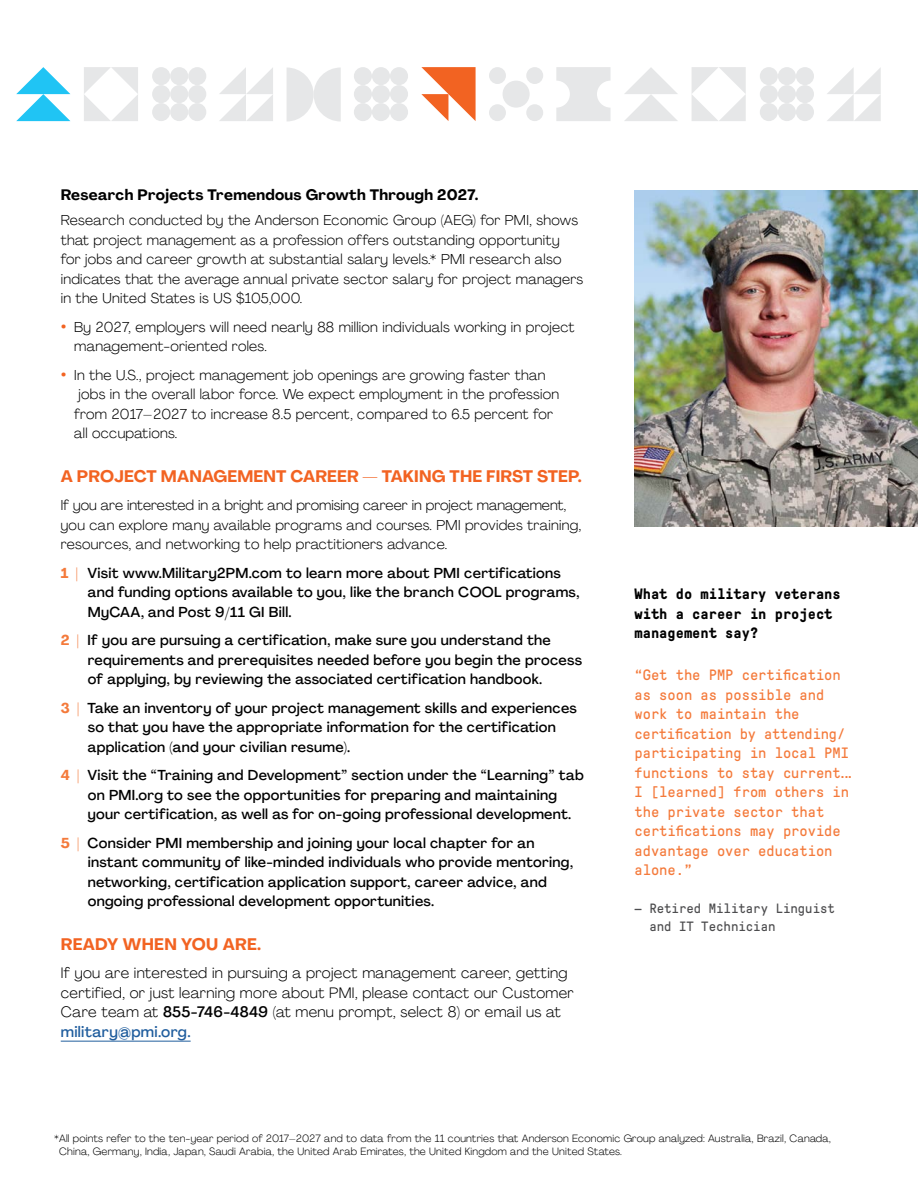
<style>
.page{position:relative;width:918px;height:1188px;background:#fff}
.page>*{position:absolute;margin:0;border:0;box-sizing:border-box;transform-origin:0 0}
.t1{font:700 16.5px "Agrandir";letter-spacing:.01em;color:#f26322}
.t2{font:15px/19.5px "GT Pressura Mono";color:#f47a3b}
.t3{font:300 15px/19.5px "Agrandir";letter-spacing:.02em;color:#000}
.t4{font:700 15px/19.5px "GT Pressura Mono";color:#000}
.t5{font:700 15px "Agrandir";letter-spacing:.02em;color:#000}
.t6{font:500 14.25px/19.5px "Agrandir";letter-spacing:.02em;color:#000}
.t7{font:300 14.25px/19.5px "Agrandir";letter-spacing:.02em;color:#000}
.t8{font:13.5px/18px "GT Pressura Mono";color:#4d4d4f}
.t9{font:300 10.5px/13.5px "Agrandir";letter-spacing:.02em;color:#000}
.s1{font-weight:400;font-size:21px;color:#f26322}
.s2{font-weight:700;color:#f47a3b}
.s3{font-weight:500}
.s4{font-weight:500;color:#215e9e}
</style>
<div class="page">
<hr style="left:61px;top:1041px;width:130px;height:1px;background:#215e9e">
<img style="left:634px;top:190px;width:284px;height:336px">
<svg style="left:421px;top:67px;width:55px;height:54px"></svg>
<svg style="left:287px;top:68px;width:54px;height:54px"></svg>
<div style="left:354px;top:67px;width:18px;height:18px;background:#e6e7e8;border-radius:50%"></div>
<div style="left:372px;top:67px;width:18px;height:18px;background:#e6e7e8;border-radius:50%"></div>
<div style="left:390px;top:67px;width:18px;height:18px;background:#e6e7e8;border-radius:50%"></div>
<div style="left:354px;top:85px;width:18px;height:18px;background:#e6e7e8;border-radius:50%"></div>
<div style="left:372px;top:85px;width:18px;height:18px;background:#e6e7e8;border-radius:50%"></div>
<div style="left:390px;top:85px;width:18px;height:18px;background:#e6e7e8;border-radius:50%"></div>
<div style="left:354px;top:103px;width:18px;height:18px;background:#e6e7e8;border-radius:50%"></div>
<div style="left:372px;top:103px;width:18px;height:18px;background:#e6e7e8;border-radius:50%"></div>
<div style="left:390px;top:103px;width:18px;height:18px;background:#e6e7e8;border-radius:50%"></div>
<div style="left:760px;top:67px;width:18px;height:18px;background:#e6e7e8;border-radius:50%"></div>
<div style="left:778px;top:67px;width:18px;height:18px;background:#e6e7e8;border-radius:50%"></div>
<div style="left:796px;top:67px;width:18px;height:18px;background:#e6e7e8;border-radius:50%"></div>
<div style="left:760px;top:85px;width:18px;height:18px;background:#e6e7e8;border-radius:50%"></div>
<div style="left:778px;top:85px;width:18px;height:18px;background:#e6e7e8;border-radius:50%"></div>
<div style="left:796px;top:85px;width:18px;height:18px;background:#e6e7e8;border-radius:50%"></div>
<div style="left:760px;top:103px;width:18px;height:18px;background:#e6e7e8;border-radius:50%"></div>
<div style="left:778px;top:103px;width:18px;height:18px;background:#e6e7e8;border-radius:50%"></div>
<div style="left:796px;top:103px;width:18px;height:18px;background:#e6e7e8;border-radius:50%"></div>
<div style="left:503px;top:81px;width:27px;height:27px;background:#e6e7e8;border-radius:50%"></div>
<div style="left:526px;top:67px;width:17px;height:17px;background:#e6e7e8;border-radius:50%"></div>
<div style="left:489px;top:67px;width:17px;height:17px;background:#e6e7e8;border-radius:50%"></div>
<div style="left:526px;top:104px;width:17px;height:17px;background:#e6e7e8;border-radius:50%"></div>
<div style="left:489px;top:104px;width:17px;height:17px;background:#e6e7e8;border-radius:50%"></div>
<svg style="left:556px;top:67px;width:55px;height:54px"></svg>
<svg style="left:624px;top:68px;width:54px;height:53px"></svg>
<svg style="left:827px;top:68px;width:54px;height:53px"></svg>
<svg style="left:692px;top:67px;width:54px;height:54px"></svg>
<div style="left:152px;top:67px;width:18px;height:18px;background:#e6e7e8;border-radius:50%"></div>
<div style="left:170px;top:67px;width:18px;height:18px;background:#e6e7e8;border-radius:50%"></div>
<div style="left:188px;top:67px;width:18px;height:18px;background:#e6e7e8;border-radius:50%"></div>
<div style="left:152px;top:85px;width:18px;height:18px;background:#e6e7e8;border-radius:50%"></div>
<div style="left:170px;top:85px;width:18px;height:18px;background:#e6e7e8;border-radius:50%"></div>
<div style="left:188px;top:85px;width:18px;height:18px;background:#e6e7e8;border-radius:50%"></div>
<div style="left:152px;top:103px;width:18px;height:18px;background:#e6e7e8;border-radius:50%"></div>
<div style="left:170px;top:103px;width:18px;height:18px;background:#e6e7e8;border-radius:50%"></div>
<div style="left:188px;top:103px;width:18px;height:18px;background:#e6e7e8;border-radius:50%"></div>
<svg style="left:16px;top:67px;width:54px;height:54px"></svg>
<svg style="left:219px;top:68px;width:54px;height:53px"></svg>
<svg style="left:84px;top:67px;width:54px;height:54px"></svg>
<p class="t5" style="left:61px;top:186px;width:419px">Research Projects Tremendous Growth Through 2027.</p>
<p class="t7" style="left:61px;top:210px;width:524px">Research conducted by the Anderson Economic Group (AEG) for PMI, shows that project management as a profession offers outstanding opportunity for jobs and career growth at substantial salary levels.* PMI research also indicates that the average annual private sector salary for project managers in the United States is US $105,000.</p>
<p class="t7" style="left:74px;top:317px;width:502px;text-indent:-14px"><span class="s1">•</span> By 2027, employers will need nearly 88 million individuals working in project management-oriented roles.</p>
<p class="t7" style="left:74px;top:365px;width:487px;text-indent:-14px"><span class="s1">•</span> In the U.S., project management job openings are growing faster than jobs in the overall labor force. We expect employment in the profession from 2017–2027 to increase 8.5 percent, compared to 6.5 percent for all occupations.</p>
<p class="t1" style="left:61px;top:466px;width:523px">A PROJECT MANAGEMENT CAREER — TAKING THE FIRST STEP.</p>
<p class="t7" style="left:61px;top:495px;width:522px">If you are interested in a bright and promising career in project management, you can explore many available programs and courses. PMI provides training, resources, and networking to help practitioners advance.</p>
<p class="t6" style="left:88px;top:563px;width:493px;text-indent:-27px"><span class="s2">1 |</span> Visit www.Military2PM.com to learn more about PMI certifications and funding options available to you, like the branch COOL programs,<br>MyCAA, and Post 9/11 GI Bill.</p>
<p class="t6" style="left:88px;top:630px;width:496px;text-indent:-27px"><span class="s2">2 |</span> If you are pursuing a certification, make sure you understand the requirements and prerequisites needed before you begin the process of applying, by reviewing the associated certification handbook.</p>
<p class="t6" style="left:88px;top:698px;width:491px;text-indent:-27px"><span class="s2">3 |</span> Take an inventory of your project management skills and experiences so that you have the appropriate information for the certification application (and your civilian resume).</p>
<p class="t6" style="left:88px;top:765px;width:498px;text-indent:-27px"><span class="s2">4 |</span> Visit the “Training and Development” section under the “Learning” tab on PMI.org to see the opportunities for preparing and maintaining your certification, as well as for on-going professional development.</p>
<p class="t6" style="left:88px;top:833px;width:487px;text-indent:-27px"><span class="s2">5 |</span> Consider PMI membership and joining your local chapter for an instant community of like-minded individuals who provide mentoring, networking, certification application support, career advice, and ongoing professional development opportunities.</p>
<p class="t1" style="left:61px;top:934px;width:202px">READY WHEN YOU ARE.</p>
<p class="t3" style="left:61px;top:963px;width:515px">If you are interested in pursuing a project management career, getting certified, or just learning more about PMI, please contact our Customer Care team at <span class="s3">855-746-4849</span> (at menu prompt, select 8) or email us at <span class="s4">military@pmi.org.</span></p>
<p class="t4" style="left:634px;top:584px;width:208px">What do military veterans with a career in project management say?</p>
<p class="t2" style="left:634px;top:665px;width:221px">“Get the PMP certification as soon as possible and work to maintain the certification by attending/ participating in local PMI functions to stay current...<br>I [learned] from others in the private sector that certifications may provide advantage over education alone.”</p>
<p class="t8" style="left:649px;top:900px;width:187px;text-indent:-15px">— Retired Military Linguist and IT Technician</p>
<p class="t9" style="left:59px;top:1131px;width:773px;text-indent:-5px">*All points refer to the ten-year period of 2017–2027 and to data from the 11 countries that Anderson Economic Group analyzed: Australia, Brazil, Canada,<br>China, Germany, India, Japan, Saudi Arabia, the United Arab Emirates, the United Kingdom and the United States.</p>
</div>
